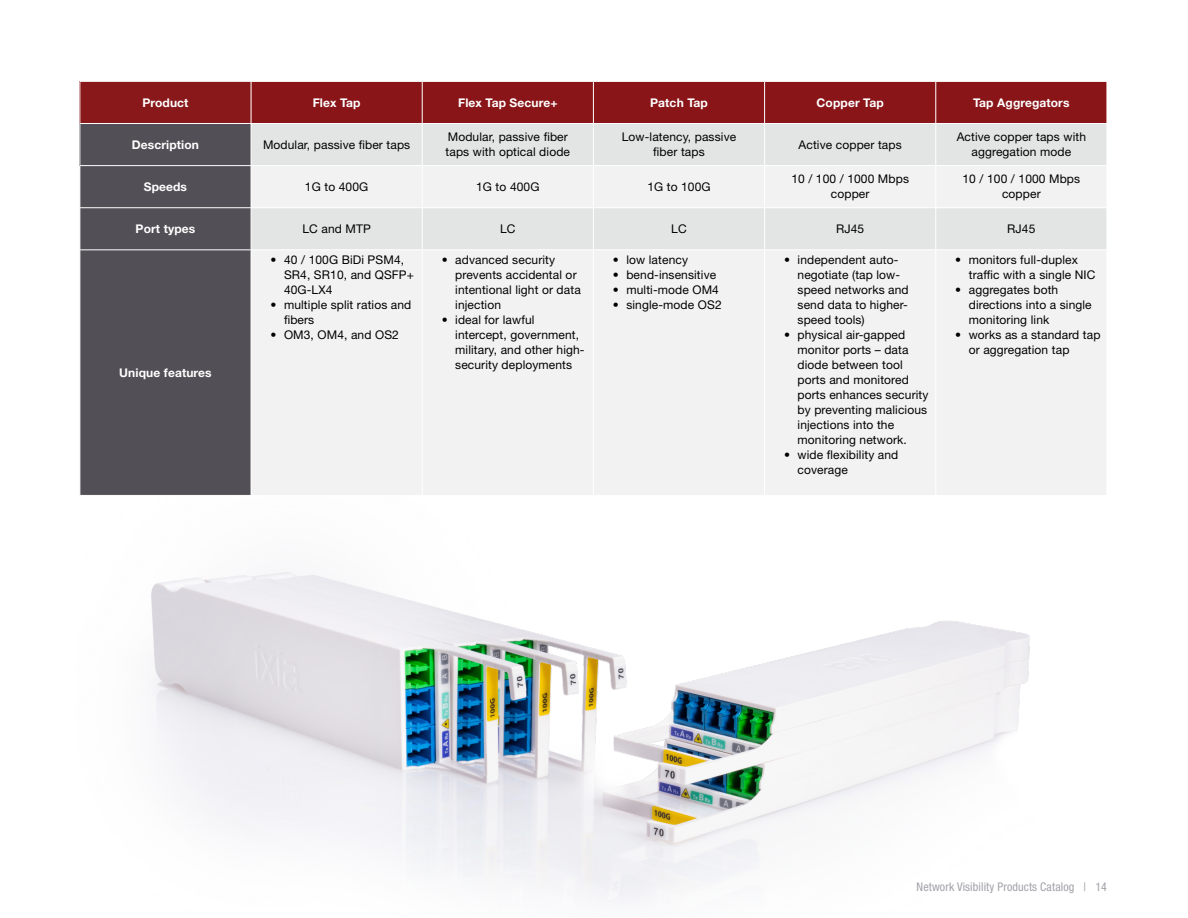
<style>
.page{position:relative;width:1188px;height:918px;background:#fff}
.page>*{position:absolute;margin:0;border:0;box-sizing:border-box;transform-origin:0 0}
.t1{font:12px/15px "Helvetica Neue LT Std";letter-spacing:.01em;color:#000}
.t2{font:700 12px "Helvetica Neue LT Std";letter-spacing:.01em;color:#fff}
.t3{font:condensed 12px "Helvetica Neue LT Std";letter-spacing:.01em;color:#a4a1a9}
</style>
<div class="page">
<img style="left:151px;top:572px;width:879px;height:329px">
<div style="left:80px;top:81px;width:171px;height:42px;background:#89181a"></div>
<div style="left:252px;top:82px;width:855px;height:41px;background:#891519"></div>
<div style="left:80px;top:123px;width:171px;height:43px;background:#524f56"></div>
<div style="left:252px;top:124px;width:855px;height:125px;background:#e3e5e5"></div>
<div style="left:81px;top:166px;width:170px;height:329px;background:#524f56"></div>
<div style="left:252px;top:166px;width:855px;height:41px;background:#f2f2f2"></div>
<div style="left:252px;top:251px;width:854px;height:244px;background:#f2f2f2"></div>
<hr style="left:80px;top:81px;width:171px;height:1px;background:#fff">
<hr style="left:80px;top:82px;width:1px;height:41px;background:#fff">
<hr style="left:422px;top:82px;width:1px;height:41px;background:#fff">
<hr style="left:593px;top:82px;width:1px;height:41px;background:#fff">
<hr style="left:764px;top:82px;width:1px;height:41px;background:#fff">
<hr style="left:935px;top:82px;width:1px;height:41px;background:#fff">
<hr style="left:80px;top:123px;width:171px;height:1px;background:#fff">
<hr style="left:80px;top:124px;width:1px;height:41px;background:#fff">
<hr style="left:422px;top:124px;width:1px;height:41px;background:#fff">
<hr style="left:593px;top:124px;width:1px;height:41px;background:#fff">
<hr style="left:764px;top:124px;width:1px;height:41px;background:#fff">
<hr style="left:935px;top:124px;width:1px;height:41px;background:#fff">
<hr style="left:80px;top:165px;width:171px;height:1px;background:#fff">
<hr style="left:251px;top:165px;width:171px;height:1px;background:#fff">
<hr style="left:422px;top:165px;width:171px;height:1px;background:#fff">
<hr style="left:422px;top:166px;width:1px;height:41px;background:#fff">
<hr style="left:593px;top:165px;width:172px;height:1px;background:#fff">
<hr style="left:593px;top:166px;width:1px;height:41px;background:#fff">
<hr style="left:765px;top:165px;width:171px;height:1px;background:#fff">
<hr style="left:764px;top:166px;width:1px;height:41px;background:#fff">
<hr style="left:936px;top:165px;width:171px;height:1px;background:#fff">
<hr style="left:935px;top:166px;width:1px;height:41px;background:#fff">
<hr style="left:422px;top:208px;width:1px;height:41px;background:#fff">
<hr style="left:593px;top:208px;width:1px;height:41px;background:#fff">
<hr style="left:764px;top:208px;width:1px;height:41px;background:#fff">
<hr style="left:935px;top:208px;width:1px;height:41px;background:#fff">
<hr style="left:422px;top:250px;width:1px;height:245px;background:#fff">
<hr style="left:593px;top:250px;width:1px;height:245px;background:#fff">
<hr style="left:764px;top:250px;width:1px;height:245px;background:#fff">
<hr style="left:935px;top:250px;width:1px;height:245px;background:#fff">
<hr style="left:80px;top:207px;width:171px;height:1px;background:#fff">
<hr style="left:80px;top:249px;width:171px;height:1px;background:#fff">
<hr style="left:251px;top:207px;width:171px;height:1px;background:#fff">
<hr style="left:422px;top:207px;width:171px;height:1px;background:#fff">
<hr style="left:593px;top:207px;width:172px;height:1px;background:#fff">
<hr style="left:765px;top:207px;width:171px;height:1px;background:#fff">
<hr style="left:936px;top:207px;width:171px;height:1px;background:#fff">
<p class="t2" style="left:142px;top:95px;width:48px">Product</p>
<p class="t2" style="left:313px;top:95px;width:49px">Flex Tap</p>
<p class="t2" style="left:458px;top:95px;width:101px">Flex Tap Secure+</p>
<p class="t2" style="left:650px;top:95px;width:59px">Patch Tap</p>
<p class="t2" style="left:817px;top:95px;width:69px">Copper Tap</p>
<p class="t2" style="left:973px;top:95px;width:98px">Tap Aggregators</p>
<p class="t2" style="left:132px;top:137px;width:69px">Description</p>
<p class="t1" style="left:263px;top:137px;width:149px">Modular, passive fiber taps</p>
<p class="t1" style="left:446px;top:129px;width:126px">Modular, passive fiber taps with optical diode</p>
<p class="t1" style="left:622px;top:129px;width:116px;text-align:center">Low-latency, passive fiber taps</p>
<p class="t1" style="left:799px;top:137px;width:105px">Active copper taps</p>
<p class="t1" style="left:957px;top:129px;width:131px;text-align:center">Active copper taps with aggregation mode</p>
<p class="t2" style="left:144px;top:179px;width:45px">Speeds</p>
<p class="t1" style="left:305px;top:179px;width:65px">1G to 400G</p>
<p class="t1" style="left:476px;top:179px;width:65px">1G to 400G</p>
<p class="t1" style="left:647px;top:179px;width:65px">1G to 100G</p>
<p class="t1" style="left:791px;top:171px;width:119px;text-align:center">10 / 100 / 1000 Mbps copper</p>
<p class="t1" style="left:963px;top:171px;width:119px;text-align:center">10 / 100 / 1000 Mbps copper</p>
<p class="t2" style="left:136px;top:221px;width:61px">Port types</p>
<p class="t1" style="left:302px;top:221px;width:70px">LC and MTP</p>
<p class="t1" style="left:500px;top:221px;width:17px">LC</p>
<p class="t1" style="left:671px;top:221px;width:17px">LC</p>
<p class="t1" style="left:836px;top:221px;width:30px">RJ45</p>
<p class="t1" style="left:1007px;top:221px;width:30px">RJ45</p>
<p class="t2" style="left:119px;top:365px;width:94px">Unique features</p>
<p class="t1" style="left:284px;top:252px;width:131px;text-indent:-14px">• 40 / 100G BiDi PSM4,<br>SR4, SR10, and QSFP+<br>40G-LX4</p>
<p class="t1" style="left:284px;top:297px;width:129px;text-indent:-14px">• multiple split ratios and fibers</p>
<p class="t1" style="left:271px;top:327px;width:130px">• OM3, OM4, and OS2</p>
<p class="t1" style="left:455px;top:252px;width:127px;text-indent:-14px">• advanced security prevents accidental or intentional light or data injection</p>
<p class="t1" style="left:455px;top:312px;width:131px;text-indent:-14px">• ideal for lawful intercept, government, military, and other high&shy;security deployments</p>
<p class="t1" style="left:613px;top:252px;width:77px">• low latency</p>
<p class="t1" style="left:613px;top:267px;width:105px">• bend-insensitive</p>
<p class="t1" style="left:613px;top:282px;width:108px">• multi-mode OM4</p>
<p class="t1" style="left:613px;top:297px;width:110px">• single-mode OS2</p>
<p class="t1" style="left:798px;top:252px;width:113px;text-indent:-14px">• independent auto&shy;negotiate (tap low&shy;speed networks and send data to higher&shy;speed tools)</p>
<p class="t1" style="left:798px;top:327px;width:132px;text-indent:-14px">• physical air-gapped monitor ports – data diode between tool ports and monitored ports enhances security by preventing malicious injections into the monitoring network.</p>
<p class="t1" style="left:798px;top:447px;width:102px;text-indent:-14px">• wide flexibility and coverage</p>
<p class="t1" style="left:969px;top:252px;width:128px;text-indent:-14px">• monitors full-duplex traffic with a single NIC</p>
<p class="t1" style="left:969px;top:282px;width:125px;text-indent:-14px">• aggregates both directions into a single monitoring link</p>
<p class="t1" style="left:969px;top:327px;width:133px;text-indent:-14px">• works as a standard tap or aggregation tap</p>
<p class="t3" style="left:917px;top:880px;width:192px">Network Visibility Products Catalog | 14</p>
</div>
